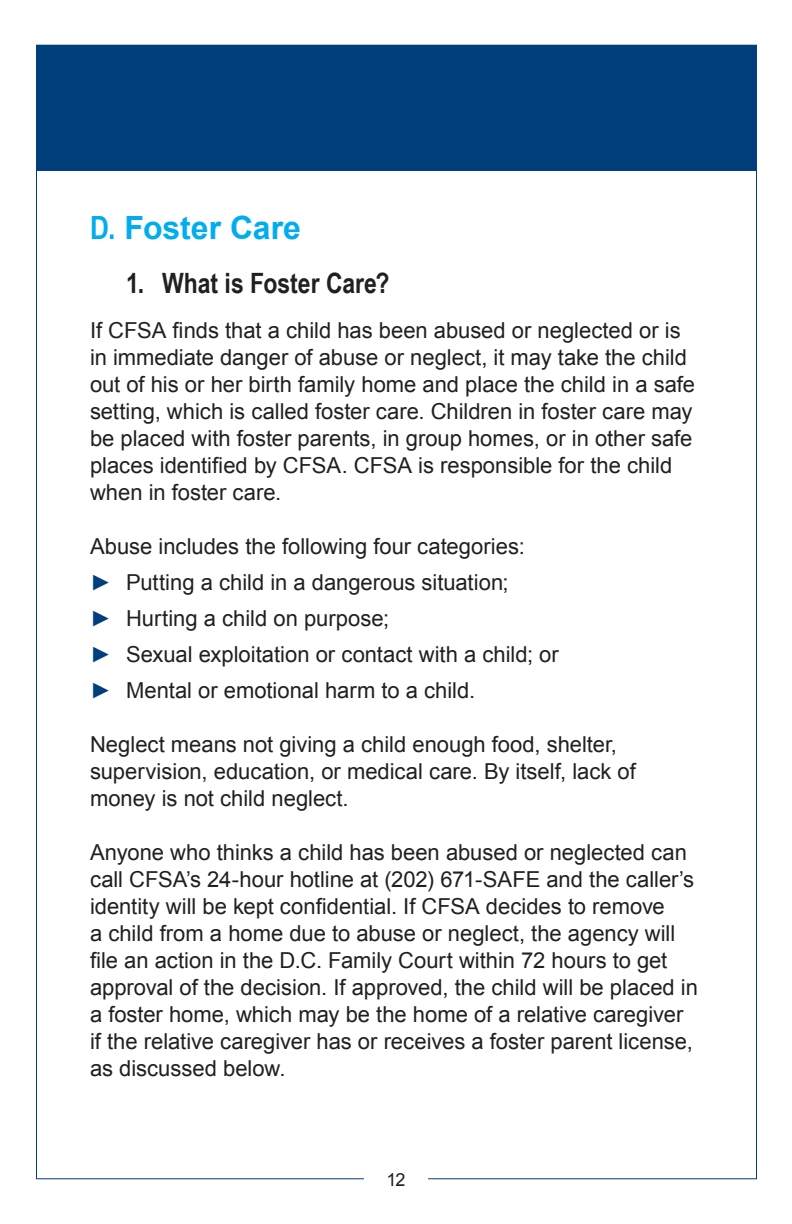
<style>
.page{position:relative;width:792px;height:1224px;background:#fff}
.page>*{position:absolute;margin:0;border:0;box-sizing:border-box;transform-origin:0 0}
.t1{font:700 32px "Arial";color:#00adef}
.t2{font:700 28px "Arial Narrow";color:#221f1f}
.t3{font:22px/27px "Arial";color:#221f1f}
.t4{font:18px "Arial";color:#221f1f}
.s1{font-family:"Arial Narrow"}
.s2{color:#003e7c}
</style>
<div class="page">
<div style="left:36px;top:45px;width:720px;height:126px;background:#003e7c"></div>
<h1 class="t1" style="left:90px;top:216px;width:212px"><span class="s1">D.</span> Foster Care</h1>
<p class="t2" style="left:126px;top:273px;width:265px">1. What is Foster Care?</p>
<p class="t3" style="left:90px;top:317px;width:607px">If CFSA finds that a child has been abused or neglected or is in immediate danger of abuse or neglect, it may take the child out of his or her birth family home and place the child in a safe setting, which is called foster care. Children in foster care may be placed with foster parents, in group homes, or in other safe places identified by CFSA. CFSA is responsible for the child when in foster care.</p>
<p class="t3" style="left:90px;top:530px;width:470px;line-height:36px">Abuse includes the following four categories:<br><span class="s2">►</span> Putting a child in a dangerous situation;<br><span class="s2">►</span> Hurting a child on purpose;<br><span class="s2">►</span> Sexual exploitation or contact with a child; or <span class="s2">►</span> Mental or emotional harm to a child.</p>
<p class="t3" style="left:90px;top:733px;width:547px">Neglect means not giving a child enough food, shelter, supervision, education, or medical care. By itself, lack of money is not child neglect.</p>
<p class="t3" style="left:90px;top:841px;width:610px">Anyone who thinks a child has been abused or neglected can call CFSA’s 24-hour hotline at (202) 671-SAFE and the caller’s identity will be kept confidential. If CFSA decides to remove<br>a child from a home due to abuse or neglect, the agency will file an action in the D.C. Family Court within 72 hours to get approval of the decision. If approved, the child will be placed in a foster home, which may be the home of a relative caregiver if the relative caregiver has or receives a foster parent license, as discussed below.</p>
<p class="t4" style="left:386px;top:1172px;width:21px">12</p>
</div>
